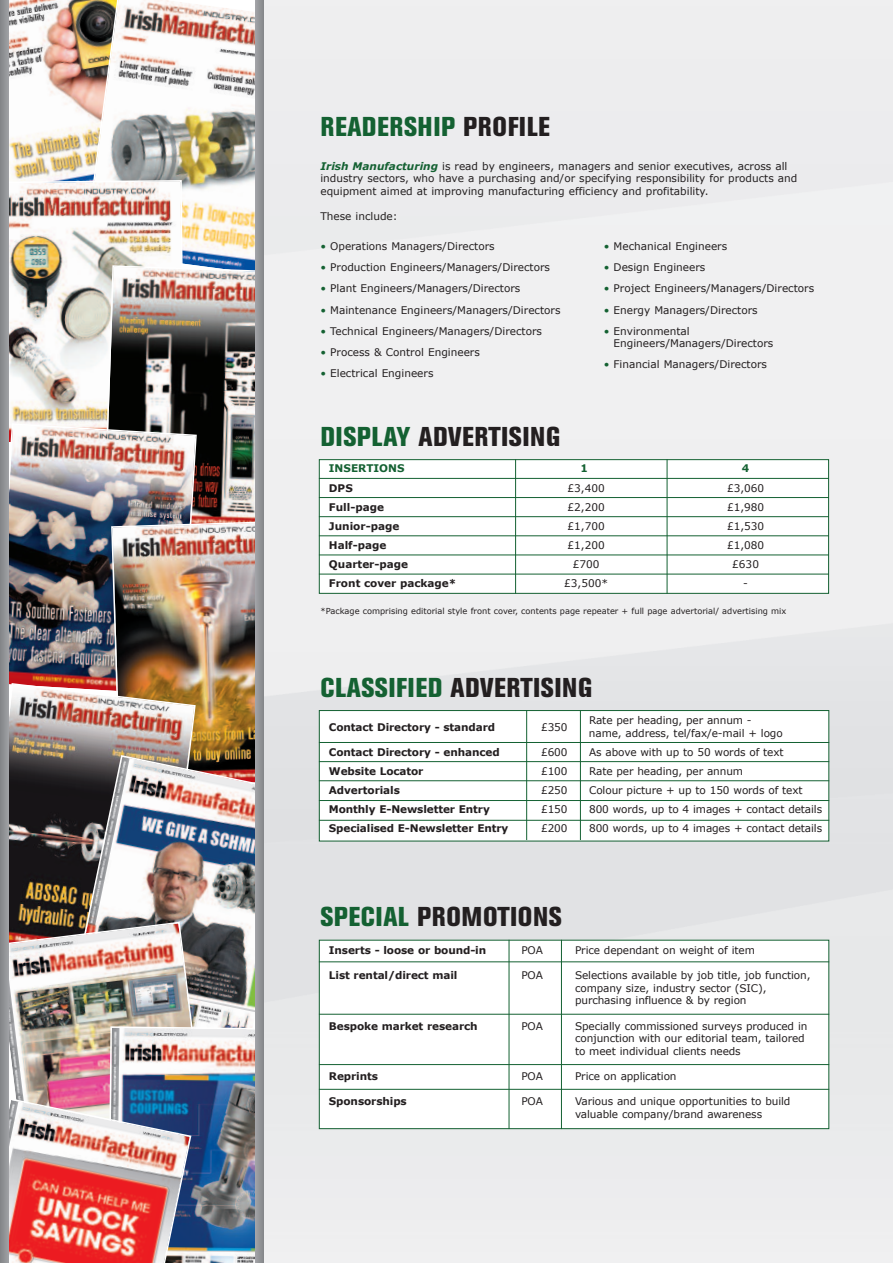
<style>
.page{position:relative;width:893px;height:1263px;background:#fff}
.page>*{position:absolute;margin:0;border:0;box-sizing:border-box;transform-origin:0 0}
.t1{font:800 condensed 27px "Akzidenz Grotesk BE";letter-spacing:.02em;color:#231f20}
.t2{font:800 condensed 27px "Akzidenz Grotesk BE";letter-spacing:.02em;color:#146132}
.t3{font:10.5px/12.6px "Verdana";color:#231f20}
.t4{font:700 10.5px "Verdana";letter-spacing:-.01em;color:#231f20}
.t5{font:700 10.5px "Verdana";color:#146132}
.t6{font:8.25px "Verdana";color:#231f20}
.s1{color:#231f20}
.s2{font-weight:700;font-style:italic;color:#146132}
.s3{color:#146132}
</style>
<div class="page">
<img style="left:9px;top:0;width:246px;height:1263px">
<div style="left:319px;top:710px;width:510px;height:131px;border:1px solid #146132"></div>
<div style="left:319px;top:459px;width:510px;height:135px;border:1px solid #146132"></div>
<hr style="left:667px;top:459px;width:1px;height:135px;background:#146132">
<hr style="left:515px;top:459px;width:1px;height:135px;background:#146132">
<hr style="left:319px;top:742px;width:510px;height:1px;background:#146132">
<hr style="left:319px;top:761px;width:510px;height:1px;background:#146132">
<hr style="left:319px;top:780px;width:510px;height:1px;background:#146132">
<hr style="left:319px;top:800px;width:510px;height:1px;background:#146132">
<hr style="left:319px;top:820px;width:510px;height:1px;background:#146132">
<hr style="left:580px;top:710px;width:1px;height:130px;background:#146132">
<hr style="left:526px;top:710px;width:1px;height:130px;background:#146132">
<hr style="left:319px;top:497px;width:510px;height:1px;background:#146132">
<hr style="left:319px;top:478px;width:510px;height:1px;background:#146132">
<hr style="left:319px;top:516px;width:510px;height:1px;background:#146132">
<hr style="left:319px;top:535px;width:510px;height:1px;background:#146132">
<hr style="left:319px;top:555px;width:510px;height:1px;background:#146132">
<hr style="left:319px;top:574px;width:510px;height:1px;background:#146132">
<div style="left:319px;top:940px;width:510px;height:189px;border:1px solid #146132"></div>
<hr style="left:319px;top:961px;width:510px;height:1px;background:#146132">
<hr style="left:319px;top:1014px;width:510px;height:1px;background:#146132">
<hr style="left:319px;top:1064px;width:510px;height:1px;background:#146132">
<hr style="left:319px;top:1089px;width:510px;height:1px;background:#146132">
<hr style="left:561px;top:940px;width:1px;height:189px;background:#146132">
<hr style="left:509px;top:940px;width:1px;height:189px;background:#146132">
<div style="left:0;top:0;width:9px;height:1263px;background:#919396"></div>
<div style="left:255px;top:0;width:9px;height:1263px;background:#939598"></div>
<h1 class="t2" style="left:320px;top:117px;width:231px">READERSHIP <span class="s1">PROFILE</span></h1>
<p class="t3" style="left:320px;top:159px;width:478px"><span class="s2">Irish Manufacturing</span> is read by engineers, managers and senior executives, across all industry sectors, who have a purchasing and/or specifying responsibility for products and equipment aimed at improving manufacturing efficiency and profitability.</p>
<p class="t3" style="left:320px;top:210px;width:79px">These include:</p>
<p class="t3" style="left:320px;top:240px;width:176px"><span class="s3">•</span> Operations Managers/Directors</p>
<p class="t3" style="left:320px;top:261px;width:231px"><span class="s3">•</span> Production Engineers/Managers/Directors</p>
<p class="t3" style="left:320px;top:282px;width:201px"><span class="s3">•</span> Plant Engineers/Managers/Directors</p>
<p class="t3" style="left:320px;top:303px;width:242px"><span class="s3">•</span> Maintenance Engineers/Managers/Directors</p>
<p class="t3" style="left:320px;top:324px;width:223px"><span class="s3">•</span> Technical Engineers/Managers/Directors</p>
<p class="t3" style="left:320px;top:345px;width:161px"><span class="s3">•</span> Process &amp; Control Engineers</p>
<p class="t3" style="left:320px;top:366px;width:115px"><span class="s3">•</span> Electrical Engineers</p>
<p class="t3" style="left:604px;top:240px;width:125px"><span class="s3">•</span> Mechanical Engineers</p>
<p class="t3" style="left:604px;top:261px;width:103px"><span class="s3">•</span> Design Engineers</p>
<p class="t3" style="left:604px;top:282px;width:212px"><span class="s3">•</span> Project Engineers/Managers/Directors</p>
<p class="t3" style="left:604px;top:303px;width:155px"><span class="s3">•</span> Energy Managers/Directors</p>
<p class="t3" style="left:614px;top:324px;width:161px;text-indent:-10px"><span class="s3">•</span> Environmental<br>Engineers/Managers/Directors</p>
<p class="t3" style="left:604px;top:358px;width:165px"><span class="s3">•</span> Financial Managers/Directors</p>
<h1 class="t1" style="left:320px;top:427px;width:241px"><span class="s3">DISPLAY</span> ADVERTISING</h1>
<p class="t5" style="left:329px;top:461px;width:77px">INSERTIONS</p>
<p class="t5" style="left:580px;top:461px;width:9px">1</p>
<p class="t5" style="left:742px;top:461px;width:9px">4</p>
<p class="t4" style="left:329px;top:481px;width:25px">DPS</p>
<p class="t3" style="left:568px;top:481px;width:39px">£3,400</p>
<p class="t3" style="left:727px;top:481px;width:39px">£3,060</p>
<p class="t4" style="left:329px;top:500px;width:57px">Full-page</p>
<p class="t3" style="left:568px;top:500px;width:39px">£2,200</p>
<p class="t3" style="left:727px;top:500px;width:39px">£1,980</p>
<p class="t4" style="left:329px;top:519px;width:72px">Junior-page</p>
<p class="t3" style="left:568px;top:519px;width:39px">£1,700</p>
<p class="t3" style="left:727px;top:519px;width:39px">£1,530</p>
<p class="t4" style="left:329px;top:539px;width:59px">Half-page</p>
<p class="t3" style="left:568px;top:539px;width:39px">£1,200</p>
<p class="t3" style="left:727px;top:539px;width:39px">£1,080</p>
<p class="t4" style="left:329px;top:558px;width:81px">Quarter-page</p>
<p class="t3" style="left:573px;top:558px;width:28px">£700</p>
<p class="t3" style="left:732px;top:558px;width:28px">£630</p>
<p class="t4" style="left:329px;top:577px;width:129px">Front cover package*</p>
<p class="t3" style="left:564px;top:577px;width:45px">£3,500*</p>
<p class="t3" style="left:743px;top:577px;width:6px">-</p>
<p class="t6" style="left:320px;top:605px;width:467px">*Package comprising editorial style front cover, contents page repeater + full page advertorial/ advertising mix</p>
<h1 class="t1" style="left:320px;top:678px;width:273px"><span class="s3">CLASSIFIED</span> ADVERTISING</h1>
<p class="t4" style="left:329px;top:720px;width:168px">Contact Directory - standard</p>
<p class="t3" style="left:541px;top:720px;width:28px">£350</p>
<p class="t3" style="left:589px;top:713px;width:195px">Rate per heading, per annum - name, address, tel/fax/e-mail + logo</p>
<p class="t4" style="left:329px;top:745px;width:172px">Contact Directory - enhanced</p>
<p class="t3" style="left:541px;top:745px;width:28px">£600</p>
<p class="t3" style="left:589px;top:745px;width:196px">As above with up to 50 words of text</p>
<p class="t4" style="left:329px;top:764px;width:96px">Website Locator</p>
<p class="t3" style="left:541px;top:764px;width:28px">£100</p>
<p class="t3" style="left:589px;top:764px;width:155px">Rate per heading, per annum</p>
<p class="t4" style="left:329px;top:783px;width:72px">Advertorials</p>
<p class="t3" style="left:541px;top:783px;width:28px">£250</p>
<p class="t3" style="left:589px;top:783px;width:215px">Colour picture + up to 150 words of text</p>
<p class="t4" style="left:329px;top:802px;width:162px">Monthly E-Newsletter Entry</p>
<p class="t3" style="left:541px;top:802px;width:28px">£150</p>
<p class="t3" style="left:589px;top:802px;width:235px">800 words, up to 4 images + contact details</p>
<p class="t4" style="left:329px;top:822px;width:181px">Specialised E-Newsletter Entry</p>
<p class="t3" style="left:541px;top:822px;width:28px">£200</p>
<p class="t3" style="left:589px;top:822px;width:235px">800 words, up to 4 images + contact details</p>
<h1 class="t1" style="left:320px;top:907px;width:243px"><span class="s3">SPECIAL</span> PROMOTIONS</h1>
<p class="t4" style="left:329px;top:943px;width:159px">Inserts - loose or bound-in</p>
<p class="t3" style="left:521px;top:943px;width:23px">POA</p>
<p class="t4" style="left:329px;top:968px;width:130px">List rental/direct mail</p>
<p class="t3" style="left:521px;top:968px;width:23px">POA</p>
<p class="t4" style="left:329px;top:1019px;width:150px">Bespoke market research</p>
<p class="t3" style="left:521px;top:1019px;width:23px">POA</p>
<p class="t4" style="left:329px;top:1069px;width:51px">Reprints</p>
<p class="t3" style="left:521px;top:1069px;width:23px">POA</p>
<p class="t4" style="left:329px;top:1095px;width:79px">Sponsorships</p>
<p class="t3" style="left:521px;top:1095px;width:23px">POA</p>
<p class="t3" style="left:575px;top:943px;width:181px">Price dependant on weight of item</p>
<p class="t3" style="left:575px;top:968px;width:237px">Selections available by job title, job function, company size, industry sector (SIC), purchasing influence &amp; by region</p>
<p class="t3" style="left:575px;top:1019px;width:234px">Specially commissioned surveys produced in conjunction with our editorial team, tailored to meet individual clients needs</p>
<p class="t3" style="left:575px;top:1069px;width:103px">Price on application</p>
<p class="t3" style="left:575px;top:1095px;width:217px">Various and unique opportunities to build valuable company/brand awareness</p>
</div>
